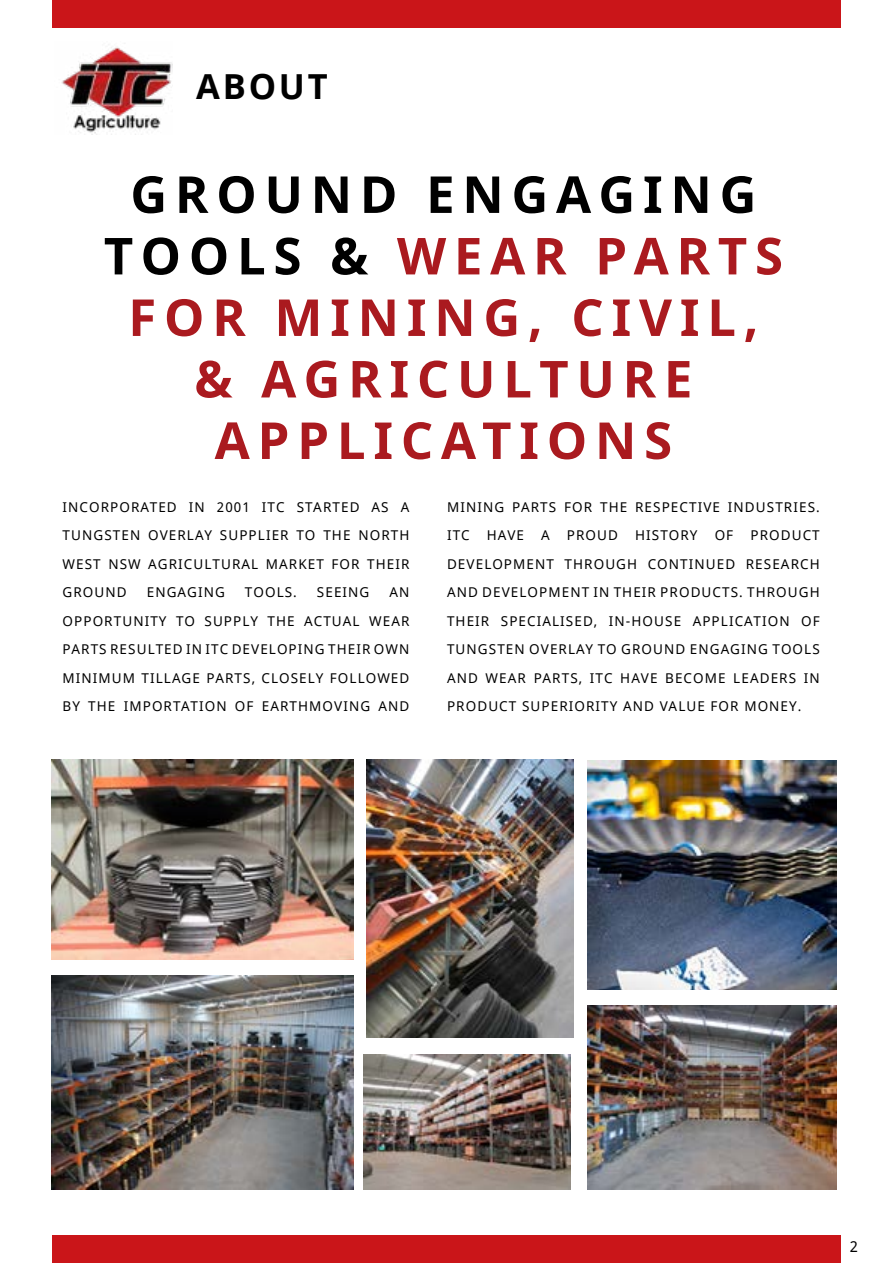
<style>
.page{position:relative;width:893px;height:1263px;background:#fff}
.page>*{position:absolute;margin:0;border:0;box-sizing:border-box;transform-origin:0 0}
.t1{font:700 51px/61.5px "Noto Sans";letter-spacing:.15em;color:#aa1a1f;text-align:center}
.t2{font:700 34.5px "Noto Sans";letter-spacing:.08em;color:#000}
.t3{font:15px "Noto Sans";color:#000}
.t4{font:13.5px/28.5px "Noto Sans";letter-spacing:.08em;color:#000;text-align:justify}
.s1{color:#000}
</style>
<div class="page">
<div style="left:52px;top:0;width:789px;height:28px;background:#ca1519"></div>
<img style="left:61px;top:47px;width:112px;height:87px">
<div style="left:52px;top:1235px;width:789px;height:28px;background:#ca1519"></div>
<img style="left:364px;top:1054px;width:207px;height:136px">
<img style="left:51px;top:976px;width:303px;height:213px">
<img style="left:588px;top:1005px;width:249px;height:185px">
<img style="left:367px;top:759px;width:206px;height:278px">
<img style="left:51px;top:759px;width:303px;height:200px">
<img style="left:588px;top:760px;width:249px;height:229px">
<h2 class="t2" style="left:196px;top:62px;width:133px">ABOUT</h2>
<h1 class="t1" style="left:104px;top:165px;width:681px"><span class="s1">GROUND ENGAGING<br>TOOLS &amp;</span> WEAR PARTS<br>FOR MINING, CIVIL, &amp; AGRICULTURE<br>APPLICATIONS</h1>
<p class="t4" style="left:63px;top:493px;width:348px">INCORPORATED IN 2001 ITC STARTED AS A TUNGSTEN OVERLAY SUPPLIER TO THE NORTH WEST NSW AGRICULTURAL MARKET FOR THEIR GROUND</p>
<p class="t4" style="left:147px;top:579px;width:80px">ENGAGING</p>
<p class="t4" style="left:245px;top:579px;width:53px">TOOLS.</p>
<p class="t4" style="left:317px;top:579px;width:54px">SEEING</p>
<p class="t4" style="left:63px;top:579px;width:348px;text-indent:327px">AN OPPORTUNITY TO SUPPLY THE ACTUAL WEAR PARTS RESULTED IN ITC DEVELOPING THEIR OWN MINIMUM TILLAGE PARTS, CLOSELY FOLLOWED BY THE IMPORTATION OF EARTHMOVING AND</p>
<p class="t4" style="left:447px;top:493px;width:374px">MINING PARTS FOR THE RESPECTIVE INDUSTRIES.<br>ITC</p>
<p class="t4" style="left:447px;top:522px;width:374px;text-indent:303px">PRODUCT DEVELOPMENT THROUGH CONTINUED RESEARCH AND DEVELOPMENT IN THEIR PRODUCTS. THROUGH THEIR SPECIALISED, IN-HOUSE APPLICATION OF TUNGSTEN OVERLAY TO GROUND ENGAGING TOOLS AND WEAR PARTS, ITC HAVE BECOME LEADERS IN PRODUCT SUPERIORITY AND VALUE FOR MONEY.</p>
<p class="t4" style="left:487px;top:522px;width:39px">HAVE</p>
<p class="t4" style="left:541px;top:522px;width:10px">A</p>
<p class="t4" style="left:567px;top:522px;width:53px">PROUD</p>
<p class="t4" style="left:635px;top:522px;width:64px">HISTORY</p>
<p class="t4" style="left:715px;top:522px;width:20px">OF</p>
<p class="t3" style="left:850px;top:1236px;width:10px">2</p>
</div>
